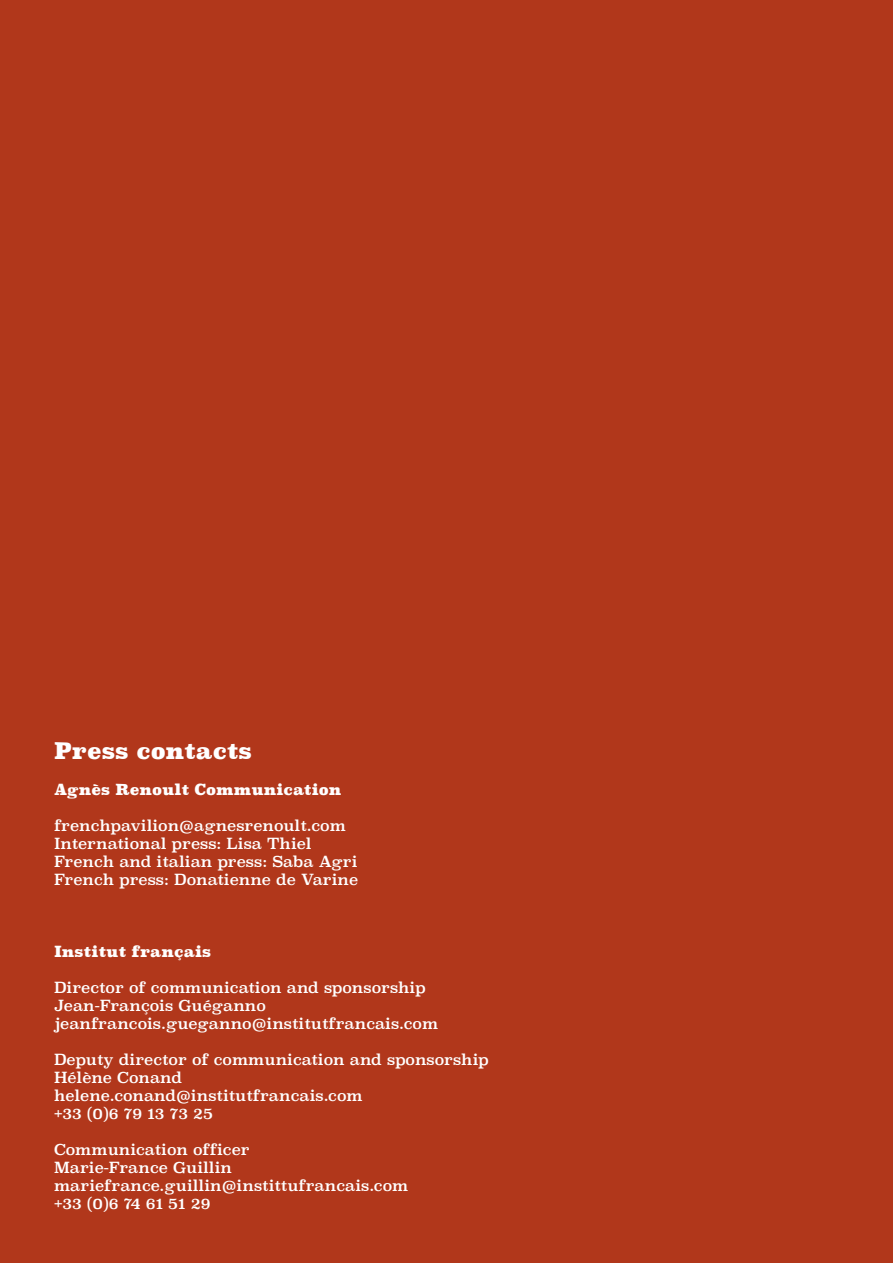
<style>
.page{position:relative;width:893px;height:1263px;background:#b1371b}
.page>*{position:absolute;margin:0;border:0;box-sizing:border-box;transform-origin:0 0}
.t1{font:900 22.5px "Superclarendon";color:#fff}
.t2{font:15px/18px "Superclarendon";color:#fff}
.t3{font:900 15px "Superclarendon";color:#fff}
</style>
<div class="page">
<h1 class="t1" style="left:54px;top:735px;width:200px">Press contacts</h1>
<p class="t3" style="left:54px;top:779px;width:289px">Agnès Renoult Communication</p>
<p class="t2" style="left:54px;top:818px;width:306px">frenchpavilion@agnesrenoult.com International press: Lisa Thiel French and italian press: Saba Agri French press: Donatienne de Varine</p>
<p class="t3" style="left:54px;top:941px;width:159px">Institut français</p>
<p class="t2" style="left:54px;top:980px;width:386px">Director of communication and sponsorship<br>Jean-François Guéganno jeanfrancois.gueganno@institutfrancais.com</p>
<p class="t2" style="left:54px;top:1052px;width:436px">Deputy director of communication and sponsorship<br>Hélène Conand helene.conand@institutfrancais.com<br>+33 (0)6 79 13 73 25</p>
<p class="t2" style="left:54px;top:1142px;width:356px">Communication officer<br>Marie-France Guillin mariefrance.guillin@instittufrancais.com +33 (0)6 74 61 51 29</p>
</div>
